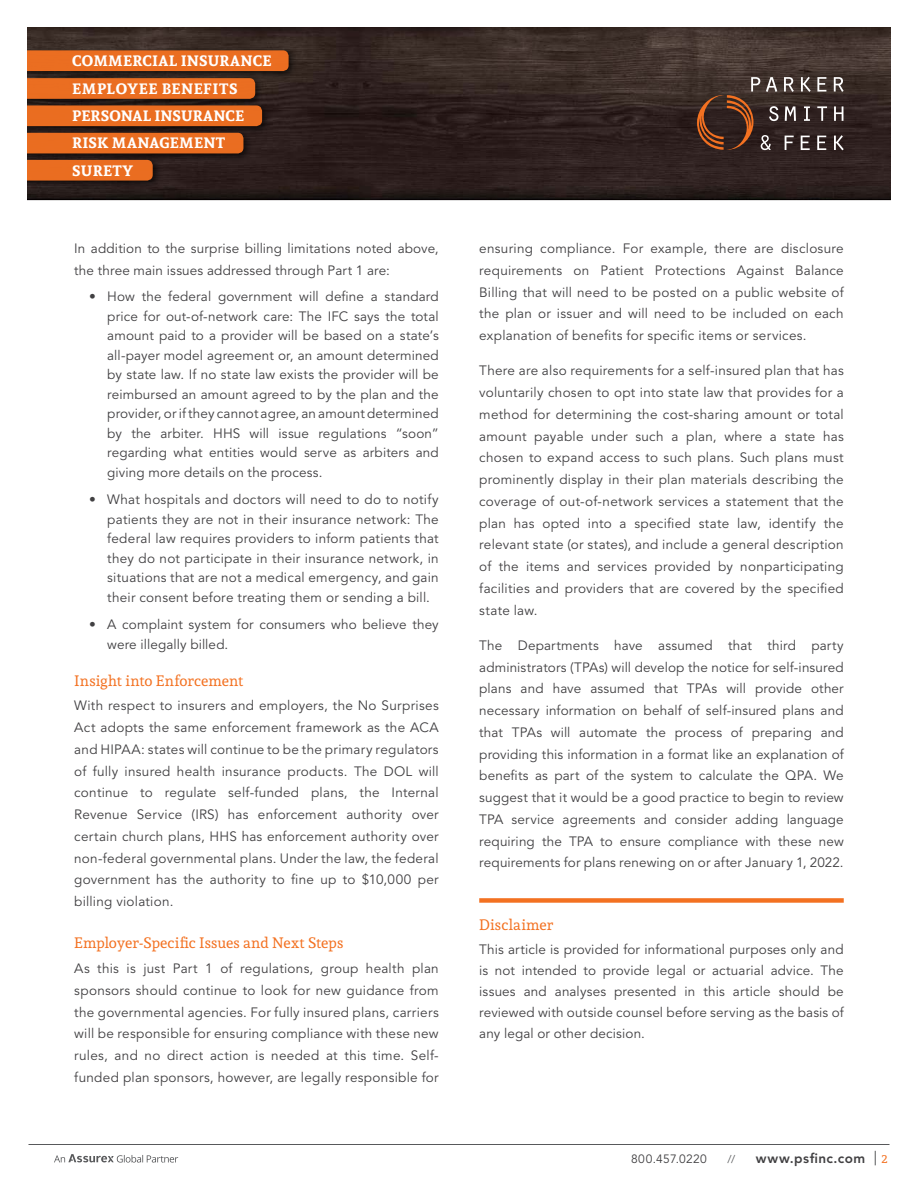
<style>
.page{position:relative;width:918px;height:1188px;background:#fff}
.page>*{position:absolute;margin:0;border:0;box-sizing:border-box;transform-origin:0 0}
.t1{font:700 15px/27.3px "Andada";letter-spacing:.015em;color:#fff}
.t2{font:15px "Andada";letter-spacing:.005em;color:#f37121}
.t3{font:13.5px/21.8px "Avenir LT Std";letter-spacing:.015em;color:#414042;text-align:justify}
.t4{font:800 13.5px "Avenir LT Std";letter-spacing:.04em;color:#414042}
.t5{font:12px "Avenir LT Std";letter-spacing:.03em;color:#414042}
.t6{font:12px "Andada";color:#f37121}
.t7{font:11.25px "Avenir LT Std";color:#58595b}
</style>
<div class="page">
<hr style="left:28px;top:1144px;width:862px;height:1px;background:#58595b">
<svg style="left:54px;top:1154px;width:124px;height:9px"></svg>
<svg style="left:875px;top:1151px;width:1px;height:14px"></svg>
<div style="left:479px;top:898px;width:365px;height:5px;background:#f37121"></div>
<svg style="left:27px;top:27px;width:864px;height:174px;background:#4f3123"></svg>
<p class="t1" style="left:72px;top:47px;width:201px">COMMERCIAL INSURANCE<br>EMPLOYEE BENEFITS<br>PERSONAL INSURANCE<br>RISK MANAGEMENT<br>SURETY</p>
<p class="t3" style="left:74px;top:238px;width:366px">In addition to the surprise billing limitations noted above, the three main issues addressed through Part 1 are:</p>
<p class="t3" style="left:107px;top:287px;width:333px;line-height:19.5px;text-indent:-18px">• How the federal government will define a standard price for out-of-network care: The IFC says the total amount paid to a provider will be based on a state’s all-payer model agreement or, an amount determined by state law. If no state law exists the provider will be reimbursed an amount agreed to by the plan and the provider, or if they cannot agree, an amount determined by the arbiter. HHS will issue regulations “soon” regarding what entities would serve as arbiters and giving more details on the process.</p>
<p class="t3" style="left:107px;top:490px;width:333px;line-height:19.5px;text-indent:-18px">• What hospitals and doctors will need to do to notify patients they are not in their insurance network: The federal law requires providers to inform patients that they do not participate in their insurance network, in situations that are not a medical emergency, and gain their consent before treating them or sending a bill.</p>
<p class="t3" style="left:107px;top:615px;width:333px;line-height:19.5px;text-indent:-18px">• A complaint system for consumers who believe they were illegally billed.</p>
<p class="t2" style="left:74px;top:671px;width:171px">Insight into Enforcement</p>
<p class="t3" style="left:74px;top:695px;width:366px">With respect to insurers and employers, the No Surprises Act adopts the same enforcement framework as the ACA and HIPAA: states will continue to be the primary regulators of fully insured health insurance products. The DOL will continue to regulate self-funded plans, the Internal Revenue Service (IRS) has enforcement authority over certain church plans, HHS has enforcement authority over non-federal governmental plans. Under the law, the federal government has the authority to fine up to $10,000 per billing violation.</p>
<p class="t2" style="left:74px;top:933px;width:271px">Employer-Specific Issues and Next Steps</p>
<p class="t3" style="left:74px;top:958px;width:366px">As this is just Part 1 of regulations, group health plan sponsors should continue to look for new guidance from the governmental agencies. For fully insured plans, carriers will be responsible for ensuring compliance with these new rules, and no direct action is needed at this time. Self&shy;funded plan sponsors, however, are legally responsible for</p>
<p class="t3" style="left:479px;top:238px;width:366px">ensuring compliance. For example, there are disclosure requirements on Patient Protections Against Balance Billing that will need to be posted on a public website of the plan or issuer and will need to be included on each explanation of benefits for specific items or services.</p>
<p class="t3" style="left:479px;top:360px;width:366px">There are also requirements for a self-insured plan that has voluntarily chosen to opt into state law that provides for a method for determining the cost-sharing amount or total amount payable under such a plan, where a state has chosen to expand access to such plans. Such plans must prominently display in their plan materials describing the coverage of out-of-network services a statement that the plan has opted into a specified state law, identify the relevant state (or states), and include a general description of the items and services provided by nonparticipating facilities and providers that are covered by the specified state law.</p>
<p class="t3" style="left:479px;top:635px;width:366px">The Departments have assumed that third party administrators (TPAs) will develop the notice for self-insured plans and have assumed that TPAs will provide other necessary information on behalf of self-insured plans and that TPAs will automate the process of preparing and providing this information in a format like an explanation of benefits as part of the system to calculate the QPA. We suggest that it would be a good practice to begin to review TPA service agreements and consider adding language requiring the TPA to ensure compliance with these new requirements for plans renewing on or after January 1, 2022.</p>
<p class="t2" style="left:479px;top:915px;width:76px">Disclaimer</p>
<p class="t3" style="left:479px;top:939px;width:366px;line-height:21px">This article is provided for informational purposes only and is not intended to provide legal or actuarial advice. The issues and analyses presented in this article should be reviewed with outside counsel before serving as the basis of any legal or other decision.</p>
<p class="t5" style="left:631px;top:1152px;width:77px">800.457.0220</p>
<p class="t7" style="left:727px;top:1152px;width:9px">//</p>
<p class="t4" style="left:756px;top:1150px;width:111px">www.psfinc.com</p>
<p class="t6" style="left:881px;top:1151px;width:8px">2</p>
</div>
